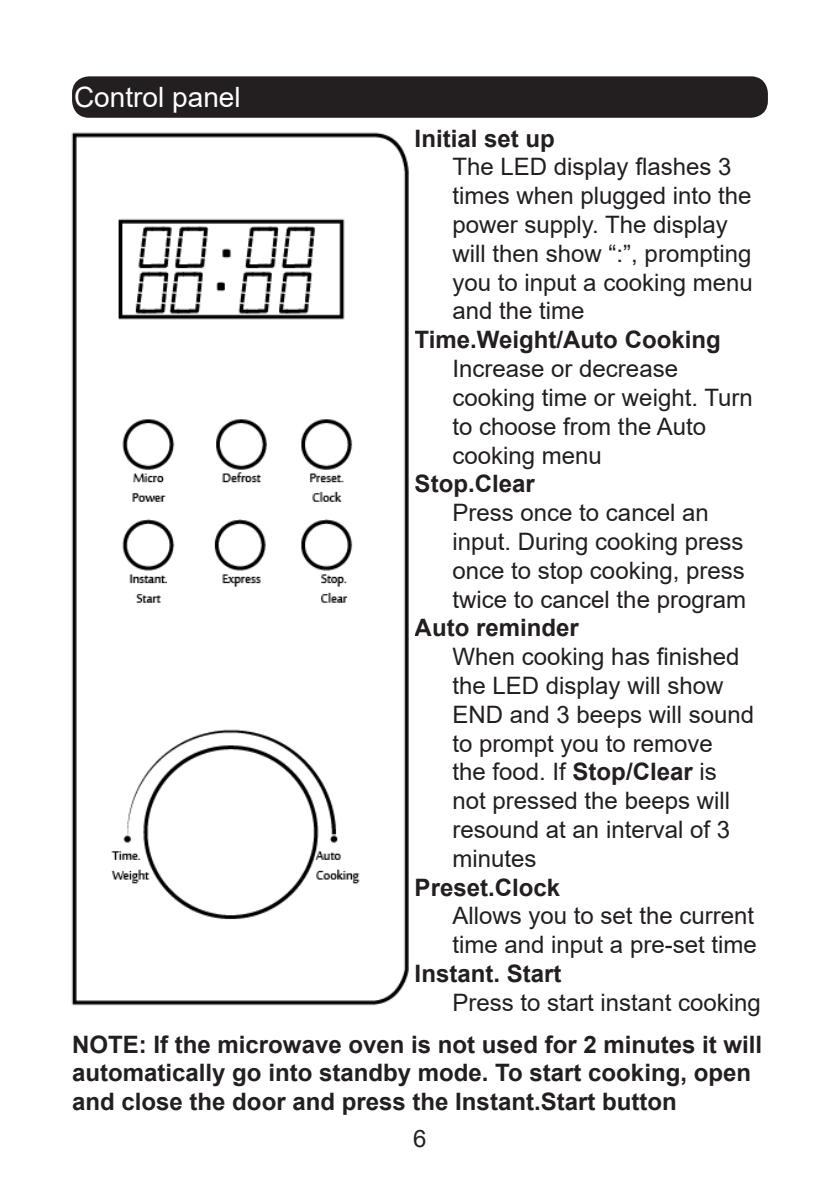
<style>
.page{position:relative;width:840px;height:1191px;background:#fff}
.page>*{position:absolute;margin:0;border:0;box-sizing:border-box;transform-origin:0 0}
.t1{font:28px "Arial";color:#fff}
.t2{font:24px/28.8px "Arial";color:#231f20}
.t3{font:700 24px/28.8px "Arial";color:#231f20}
.s1{font-weight:700}
</style>
<div class="page">
<div style="left:73px;top:77px;width:693px;height:40px;background:#231f20;border-radius:16px"></div>
<div style="left:72px;top:76px;width:695px;height:42px;border:2px solid #231f20;border-radius:16px"></div>
<img style="left:71px;top:132px;width:338px;height:874px">
<p class="t1" style="left:74px;top:78px;width:168px">Control panel</p>
<p class="t3" style="left:414px;top:124px;width:142px">Initial set up</p>
<p class="t2" style="left:452px;top:152px;width:302px">The LED display flashes 3 times when plugged into the power supply. The display will then show “:”, prompting you to input a cooking menu and the time</p>
<p class="t3" style="left:414px;top:326px;width:307px">Time.Weight/Auto Cooking</p>
<p class="t2" style="left:452px;top:354px;width:302px">Increase or decrease cooking time or weight. Turn to choose from the Auto cooking menu</p>
<p class="t3" style="left:414px;top:470px;width:122px">Stop.Clear</p>
<p class="t2" style="left:452px;top:498px;width:295px">Press once to cancel an input. During cooking press once to stop cooking, press twice to cancel the program</p>
<p class="t3" style="left:414px;top:614px;width:166px">Auto reminder</p>
<p class="t2" style="left:452px;top:642px;width:303px">When cooking has finished the LED display will show<br>END and 3 beeps will sound to prompt you to remove<br>the food. If <span class="s1">Stop/Clear</span> is not pressed the beeps will resound at an interval of 3 minutes</p>
<p class="t3" style="left:414px;top:873px;width:147px">Preset.Clock</p>
<p class="t2" style="left:452px;top:901px;width:306px">Allows you to set the current time and input a pre-set time</p>
<p class="t3" style="left:414px;top:959px;width:148px">Instant. Start</p>
<p class="t2" style="left:452px;top:988px;width:310px">Press to start instant cooking</p>
<p class="t3" style="left:72px;top:1030px;width:691px">NOTE: If the microwave oven is not used for 2 minutes it will automatically go into standby mode. To start cooking, open and close the door and press the Instant.Start button</p>
<p class="t2" style="left:413px;top:1124px;width:15px">6</p>
</div>
